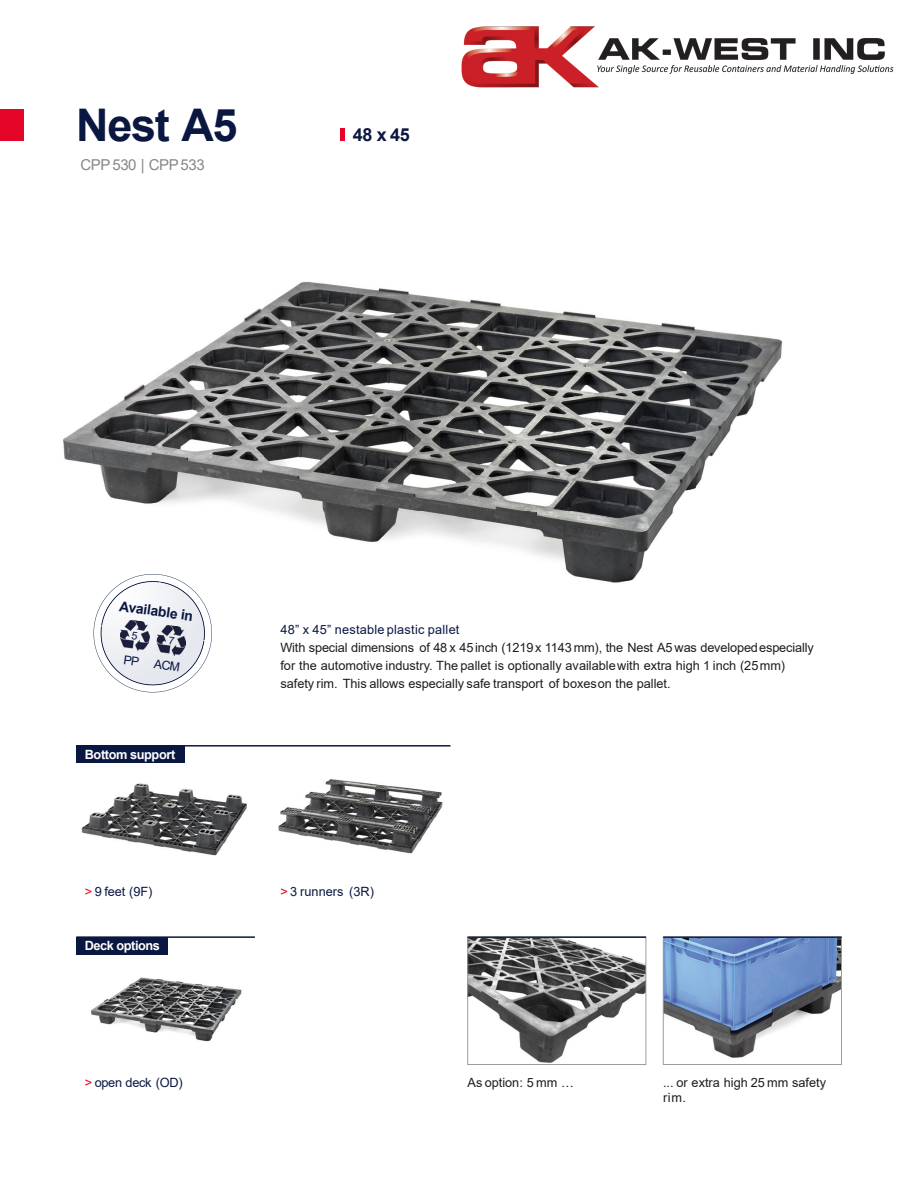
<style>
.page{position:relative;width:918px;height:1188px;background:#fff}
.page>*{position:absolute;margin:0;border:0;box-sizing:border-box;transform-origin:0 0}
.t1{font:700 45px "Arial";letter-spacing:-.03em;color:#0a1741}
.t2{font:700 18px "Arial";color:#0a1741}
.t3{font:15px "Arial";letter-spacing:-.03em;color:#878787}
.t4{font:700 13.95px "Arial";color:#0a1741}
.t5{font:12.75px/18px "Arial";color:#1d1d1b}
.t6{font:12.75px "Arial";letter-spacing:.015em;color:#0a1741}
.t7{font:700 12.75px "Arial";letter-spacing:-.03em;color:#fff}
.t8{font:12.75px "Arial";letter-spacing:-.02em;color:#0a1741}
.t9{font:12.3px "Arial";color:#0a1741}
.s1{color:#e40427}
</style>
<div class="page">
<img style="left:278px;top:779px;width:165px;height:75px">
<img style="left:81px;top:783px;width:166px;height:73px">
<img style="left:88px;top:954px;width:154px;height:88px">
<img style="left:63px;top:281px;width:720px;height:302px">
<img style="left:665px;top:939px;width:175px;height:119px">
<div style="left:663px;top:937px;width:179px;height:128px;border:1px solid #9d9c9c"></div>
<img style="left:470px;top:939px;width:174px;height:124px">
<div style="left:468px;top:937px;width:178px;height:128px;border:1px solid #9d9c9c"></div>
<hr style="left:76px;top:745px;width:374px;height:2px;background:#0a1741">
<hr style="left:76px;top:936px;width:179px;height:2px;background:#0a1741">
<div style="left:76px;top:937px;width:92px;height:17px;background:#0a1741"></div>
<div style="left:76px;top:746px;width:109px;height:17px;background:#0a1741"></div>
<div style="left:0;top:109px;width:23px;height:32px;background:#e40427"></div>
<hr style="left:340px;top:128px;width:4px;height:13px;background:#e40427">
<hr style="left:468px;top:936px;width:178px;height:2px;background:#0a1741">
<hr style="left:663px;top:936px;width:179px;height:2px;background:#0a1741">
<img style="left:461px;top:26px;width:433px;height:62px">
<svg style="left:90px;top:570px;width:126px;height:123px"></svg>
<h1 class="t1" style="left:76px;top:108px;width:163px">Nest A5</h1>
<p class="t3" style="left:81px;top:159px;width:126px">CPP 530 | CPP533</p>
<h2 class="t2" style="left:353px;top:128px;width:59px">48 x45</h2>
<p class="t4" style="left:120px;top:601px;width:76px;rotate:8deg">Available in</p>
<p class="t9" style="left:124px;top:655px;width:58px;rotate:8deg">PP ACM</p>
<p class="t7" style="left:85px;top:750px;width:92px">Bottom support</p>
<p class="t6" style="left:280px;top:625px;width:181px">48” x 45” nestable plastic pallet</p>
<p class="t5" style="left:280px;top:640px;width:535px">With special dimensions of 48 x 45inch (1219x 1143 mm), the Nest A5 was developedespecially for the automotive industry. The pallet is optionally availablewith extra high 1 inch (25mm) safety rim. This allows especially safe transport of boxeson the pallet.</p>
<p class="t6" style="left:85px;top:887px;width:69px"><span class="s1">&gt;</span> 9 feet (9F)</p>
<p class="t6" style="left:280px;top:887px;width:95px"><span class="s1">&gt;</span> 3 runners (3R)</p>
<p class="t7" style="left:85px;top:941px;width:77px">Deck options</p>
<p class="t8" style="left:85px;top:1078px;width:99px"><span class="s1">&gt;</span> open deck (OD)</p>
<p class="t5" style="left:468px;top:1075px;width:108px">As option: 5 mm …</p>
<p class="t5" style="left:663px;top:1076px;width:165px;line-height:15px">... or extra high 25 mm safety rim.</p>
</div>
